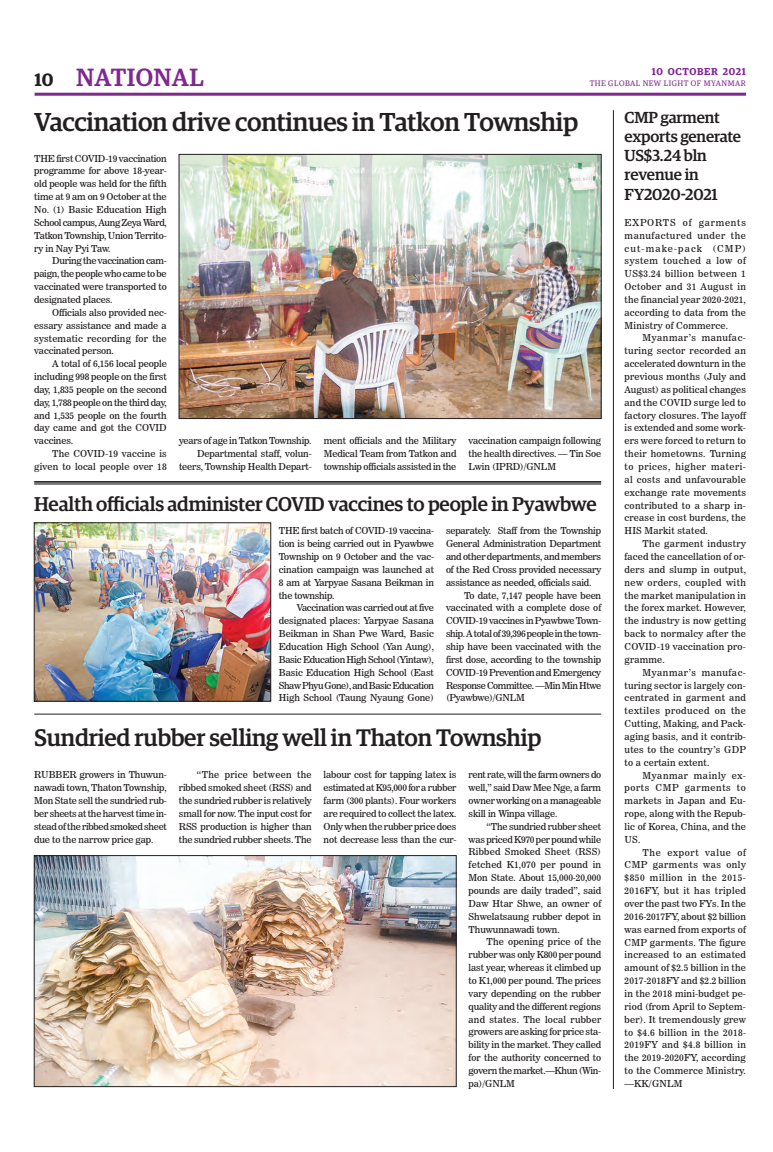
<style>
.page{position:relative;width:773px;height:1152px;background:#fff}
.page>*{position:absolute;margin:0;border:0;box-sizing:border-box;transform-origin:0 0}
.Brief_Head{font:500 26px "Guardian Egyp";letter-spacing:-.01em;color:#231f20}
.t1{font:500 25px "Guardian Egyp";letter-spacing:.02em;color:#7f298e}
.Brief_Head-2{font:500 24px "Guardian Egyp";letter-spacing:-.01em;color:#231f20}
.Brief_Head-3{font:500 20px "Guardian Egyp";letter-spacing:-.01em;color:#231f20}
.Brief_Head-4{font:500 16px/19.2px "Guardian Egyp";letter-spacing:-.01em;color:#231f20}
.t2{font:600 10px "Guardian Egyp";letter-spacing:.06em;color:#802990}
._2nd_Body{font:9.5px/12.9px "News 706 BT Roman C";letter-spacing:-.01em;color:#231f20;text-align:justify}
._2nd_Body-2{font:9.5px/12.9px "News 706 BT Roman C";letter-spacing:.015em;color:#231f20;text-align:right}
.t3{font:8px "Guardian Egyp";letter-spacing:.06em;color:#7f298e}
.s1{font-weight:600;font-size:18px;color:#231f20}
.s2{color:#7f298e}
</style>
<div class="page">
<hr style="left:35px;top:93px;width:711px;height:3px;background:#7f298e">
<img style="left:36px;top:857px;width:418px;height:228px">
<div style="left:34px;top:855px;width:422px;height:232px;border:1px solid #231f20"></div>
<img style="left:181px;top:156px;width:418px;height:261px">
<div style="left:179px;top:154px;width:422px;height:265px;border:1px solid #231f20"></div>
<hr style="left:34px;top:481px;width:567px;height:1px;background:#231f20">
<hr style="left:34px;top:483px;width:567px;height:1px;background:#231f20">
<hr style="left:34px;top:484px;width:567px;height:1px;background:#231f20">
<img style="left:36px;top:525px;width:233px;height:174px">
<div style="left:34px;top:523px;width:237px;height:178px;border:1px solid #231f20"></div>
<hr style="left:34px;top:714px;width:567px;height:1px;background:#231f20">
<hr style="left:613px;top:110px;width:1px;height:979px;background:#231f20">
<h2 class="t1" style="left:35px;top:60px;width:171px"><span class="s1">10</span> NATIONAL</h2>
<p class="t2" style="left:651px;top:64px;width:96px">10 OCTOBER <span class="s2">2021</span></p>
<p class="t3" style="left:589px;top:78px;width:158px">THE GLOBAL NEW LIGHT OF MYANMAR</p>
<p class="Brief_Head" style="left:34px;top:103px;width:545px">Vaccination drive continues in Tatkon Township</p>
<p class="_2nd_Body" style="left:34px;top:152px;width:134px">THE first COVID-19 vaccination programme for above 18-year&shy;old people was held for the fifth time at 9 am on 9 October at the No. (1) Basic Education High School campus, Aung Zeya Ward, Tatkon Township, Union Territo&shy;ry in Nay Pyi Taw.</p>
<p class="_2nd_Body" style="left:34px;top:254px;width:134px;text-indent:18px">During the vaccination cam&shy;paign, the people who came to be vaccinated were transported to designated places.</p>
<p class="_2nd_Body" style="left:34px;top:306px;width:134px;text-indent:18px">Officials also provided nec&shy;essary assistance and made a systematic recording for the vaccinated person.</p>
<p class="_2nd_Body" style="left:34px;top:357px;width:134px;text-indent:18px">A total of 6,156 local people including 998 people on the first day, 1,835 people on the second day, 1,788 people on the third day, and 1,535 people on the fourth day came and got the COVID vaccines.</p>
<p class="_2nd_Body-2" style="left:34px;top:447px;width:134px">The COVID-19 vaccine is given to local people over 18</p>
<p class="_2nd_Body" style="left:179px;top:434px;width:134px">years of age in Tatkon Township.</p>
<p class="_2nd_Body" style="left:179px;top:447px;width:134px;text-align:right">Departmental staff, volun&shy;teers, Township Health Depart-</p>
<p class="_2nd_Body" style="left:324px;top:434px;width:134px">ment officials and the Military Medical Team from Tatkon and township officials assisted in the</p>
<p class="_2nd_Body" style="left:468px;top:434px;width:134px">vaccination campaign following the health directives. — Tin Soe Lwin (IPRD)/GNLM</p>
<p class="Brief_Head-3" style="left:34px;top:490px;width:564px">Health officials administer COVID vaccines to people in Pyawbwe</p>
<p class="_2nd_Body" style="left:279px;top:524px;width:157px">THE first batch of COVID-19 vaccina&shy;tion is being carried out in Pyawbwe Township on 9 October and the vac&shy;cination campaign was launched at 8 am at Yarpyae Sasana Beikman in the township.</p>
<p class="_2nd_Body" style="left:279px;top:602px;width:157px;text-indent:18px">Vaccination was carried out at five designated places: Yarpyae Sasana Beikman in Shan Pwe Ward, Basic Education High School (Yan Aung), Basic Education High School (Yintaw), Basic Education High School (East Shaw Phyu Gone), and Basic Education High School (Taung Nyaung Gone)</p>
<p class="_2nd_Body" style="left:446px;top:524px;width:157px">separately. Staff from the Township General Administration Department and other departments, and members of the Red Cross provided necessary assistance as needed, officials said.</p>
<p class="_2nd_Body" style="left:446px;top:589px;width:157px;text-indent:18px">To date, 7,147 people have been vaccinated with a complete dose of COVID-19 vaccines in Pyawbwe Town&shy;ship. A total of 39,396 people in the town&shy;ship have been vaccinated with the first dose, according to the township COVID-19 Prevention and Emergency Response Committee. —Min Min Htwe (Pyawbwe)/GNLM</p>
<p class="Brief_Head-2" style="left:34px;top:720px;width:508px">Sundried rubber selling well in Thaton Township</p>
<p class="_2nd_Body" style="left:468px;top:768px;width:134px">rent rate, will the farm owners do well,” said Daw Mee Nge, a farm owner working on a manageable skill in Winpa village.</p>
<p class="_2nd_Body" style="left:468px;top:820px;width:134px;text-indent:18px">“The sundried rubber sheet was priced K970 per pound while Ribbed Smoked Sheet (RSS) fetched K1,070 per pound in Mon State. About 15,000-20,000 pounds are daily traded”, said Daw Htar Shwe, an owner of Shwelatsaung rubber depot in Thuwunnawadi town.</p>
<p class="_2nd_Body" style="left:468px;top:936px;width:134px;text-indent:18px">The opening price of the rubber was only K800 per pound last year, whereas it climbed up to K1,000 per pound. The prices vary depending on the rubber quality and the different regions and states. The local rubber growers are asking for price sta&shy;bility in the market. They called for the authority concerned to govern the market.—Khun (Win&shy;pa)/GNLM</p>
<p class="_2nd_Body" style="left:34px;top:768px;width:134px">RUBBER growers in Thuwun&shy;nawadi town, Thaton Township, Mon State sell the sundried rub&shy;ber sheets at the harvest time in&shy;stead of the ribbed smoked sheet due to the narrow price gap.</p>
<p class="_2nd_Body" style="left:179px;top:768px;width:134px;text-indent:18px">“The price between the ribbed smoked sheet (RSS) and the sundried rubber is relatively small for now. The input cost for RSS production is higher than the sundried rubber sheets. The</p>
<p class="_2nd_Body" style="left:323px;top:769px;width:134px">labour cost for tapping latex is estimated at K95,000 for a rubber farm (300 plants). Four workers are required to collect the latex.<br>Only when the rubber price does not decrease less than the cur-</p>
<p class="Brief_Head-4" style="left:624px;top:106px;width:118px">CMP garment exports generate<br>US$3.24 bln revenue in<br>FY2020-2021</p>
<p class="_2nd_Body" style="left:624px;top:216px;width:123px">EXPORTS of garments manufactured under the cut-make-pack (CMP) system touched a low of US$3.24 billion between 1<br>October and 31 August in the financial year 2020-2021, according to data from the Ministry of Commerce.</p>
<p class="_2nd_Body" style="left:624px;top:332px;width:123px;text-indent:18px">Myanmar’s manufac&shy;turing sector recorded an accelerated downturn in the previous months (July and August) as political changes and the COVID surge led to factory closures. The layoff is extended and some work&shy;ers were forced to return to their hometowns. Turning to prices, higher materi&shy;al costs and unfavourable exchange rate movements contributed to a sharp in&shy;crease in cost burdens, the HIS Markit stated.</p>
<p class="_2nd_Body" style="left:624px;top:537px;width:123px;text-indent:18px">The garment industry faced the cancellation of or&shy;ders and slump in output, new orders, coupled with the market manipulation in the forex market. However, the industry is now getting back to normalcy after the COVID-19 vaccination pro&shy;gramme.</p>
<p class="_2nd_Body" style="left:624px;top:666px;width:123px;text-indent:18px">Myanmar’s manufac&shy;turing sector is largely con&shy;centrated in garment and textiles produced on the Cutting, Making, and Pack&shy;aging basis, and it contrib&shy;utes to the country’s GDP to a certain extent.</p>
<p class="_2nd_Body" style="left:624px;top:769px;width:123px;text-indent:18px">Myanmar mainly ex&shy;ports CMP garments to markets in Japan and Eu&shy;rope, along with the Repub&shy;lic of Korea, China, and the US.</p>
<p class="_2nd_Body" style="left:624px;top:846px;width:123px;text-indent:18px">The export value of CMP garments was only $850 million in the 2015- 2016FY, but it has tripled over the past two FYs. In the 2016-2017FY, about $2 billion was earned from exports of CMP garments. The figure increased to an estimated amount of $2.5 billion in the 2017-2018FY and $2.2 billion in the 2018 mini-budget pe&shy;riod (from April to Septem&shy;ber). It tremendously grew to $4.6 billion in the 2018- 2019FY and $4.8 billion in the 2019-2020FY, according to the Commerce Ministry. —KK/GNLM</p>
</div>
